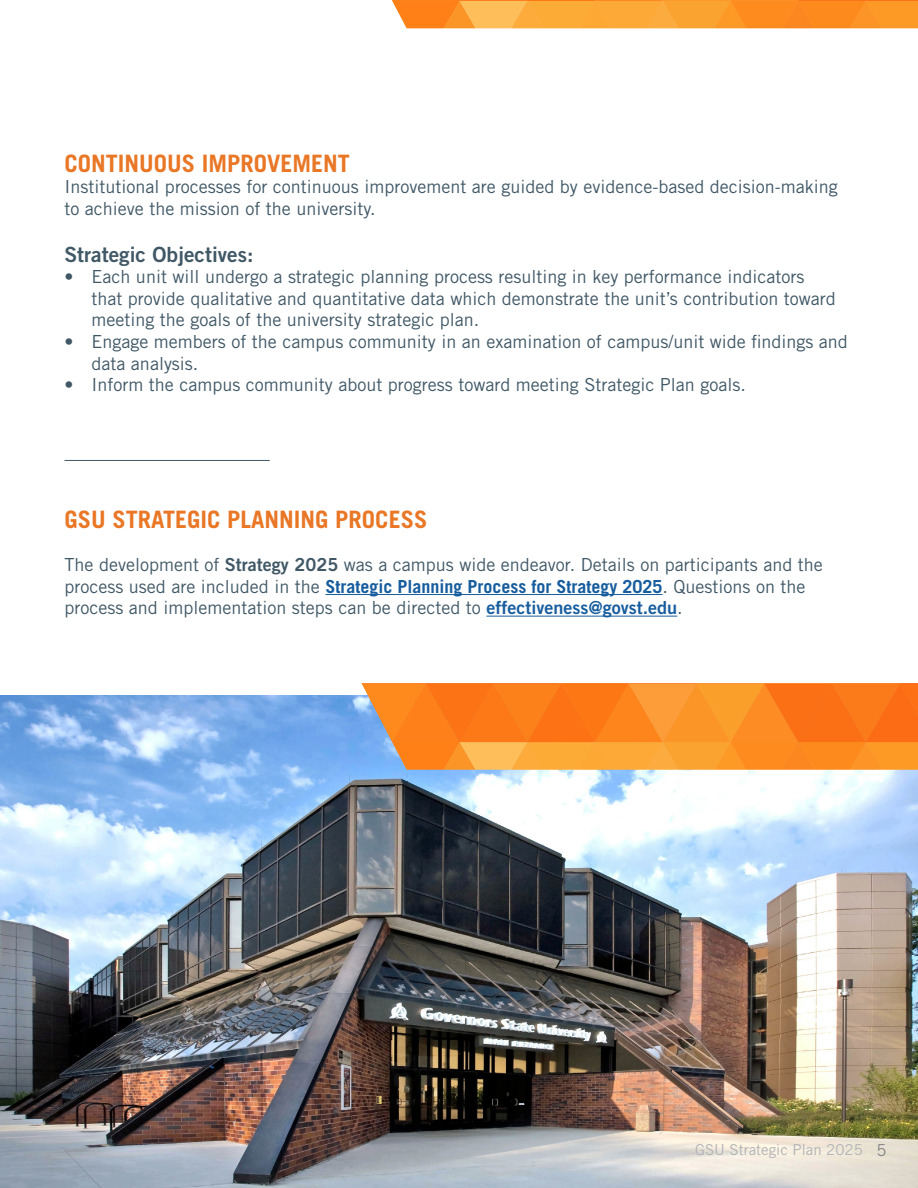
<style>
.page{position:relative;width:918px;height:1188px;background:#fff}
.page>*{position:absolute;margin:0;border:0;box-sizing:border-box;transform-origin:0 0}
.t1{font:700 24px "Trade Gothic LT Std";color:#e97726}
.t2{font:21px "Trade Gothic LT Std Bd 2";color:#405866}
.t3{font:18px/21.6px "Trade Gothic LT Std";color:#405866}
.t4{font:15px "Trade Gothic LT Std";color:#b1b3b6}
.s1{font-family:"Trade Gothic LT Std Bd 2"}
.s2{font-weight:700;color:#175d9e}
.s3{font-family:"Trade Gothic LT Std Bd 2";color:#175d9e}
.s4{font-size:16.5px;color:#808285}
</style>
<div class="page">
<svg style="left:392px;top:0;width:526px;height:29px;background:#fc9f34"></svg>
<hr style="left:325px;top:594px;width:338px;height:1px;background:#175d9e">
<hr style="left:486px;top:616px;width:191px;height:1px;background:#175d9e">
<hr style="left:64px;top:460px;width:206px;height:1px;background:#3f5866">
<img style="left:0;top:695px;width:918px;height:493px">
<svg style="left:362px;top:683px;width:556px;height:87px;background:#f68b2b"></svg>
<p class="t1" style="left:64px;top:148px;width:287px">CONTINUOUS IMPROVEMENT</p>
<p class="t3" style="left:64px;top:176px;width:775px">Institutional processes for continuous improvement are guided by evidence-based decision-making to achieve the mission of the university.</p>
<p class="t2" style="left:64px;top:241px;width:190px">Strategic Objectives:</p>
<p class="t3" style="left:92px;top:266px;width:746px;text-indent:-27px">• Each unit will undergo a strategic planning process resulting in key performance indicators that provide qualitative and quantitative data which demonstrate the unit’s contribution toward meeting the goals of the university strategic plan.</p>
<p class="t3" style="left:92px;top:331px;width:758px;text-indent:-27px">• Engage members of the campus community in an examination of campus/unit wide findings and data analysis.</p>
<p class="t3" style="left:64px;top:374px;width:683px">• Inform the campus community about progress toward meeting Strategic Plan goals.</p>
<p class="t1" style="left:64px;top:505px;width:364px">GSU STRATEGIC PLANNING PROCESS</p>
<p class="t3" style="left:64px;top:554px;width:760px">The development of <span class="s1">Strategy 2025</span> was a campus wide endeavor. Details on participants and the process used are included in the <span class="s2">Strategic Planning Process for Strategy 2025</span>. Questions on the process and implementation steps can be directed to <span class="s3">effectiveness@govst.edu</span>.</p>
<p class="t4" style="left:695px;top:1140px;width:193px">GSU Strategic Plan 2025 <span class="s4">5</span></p>
</div>
